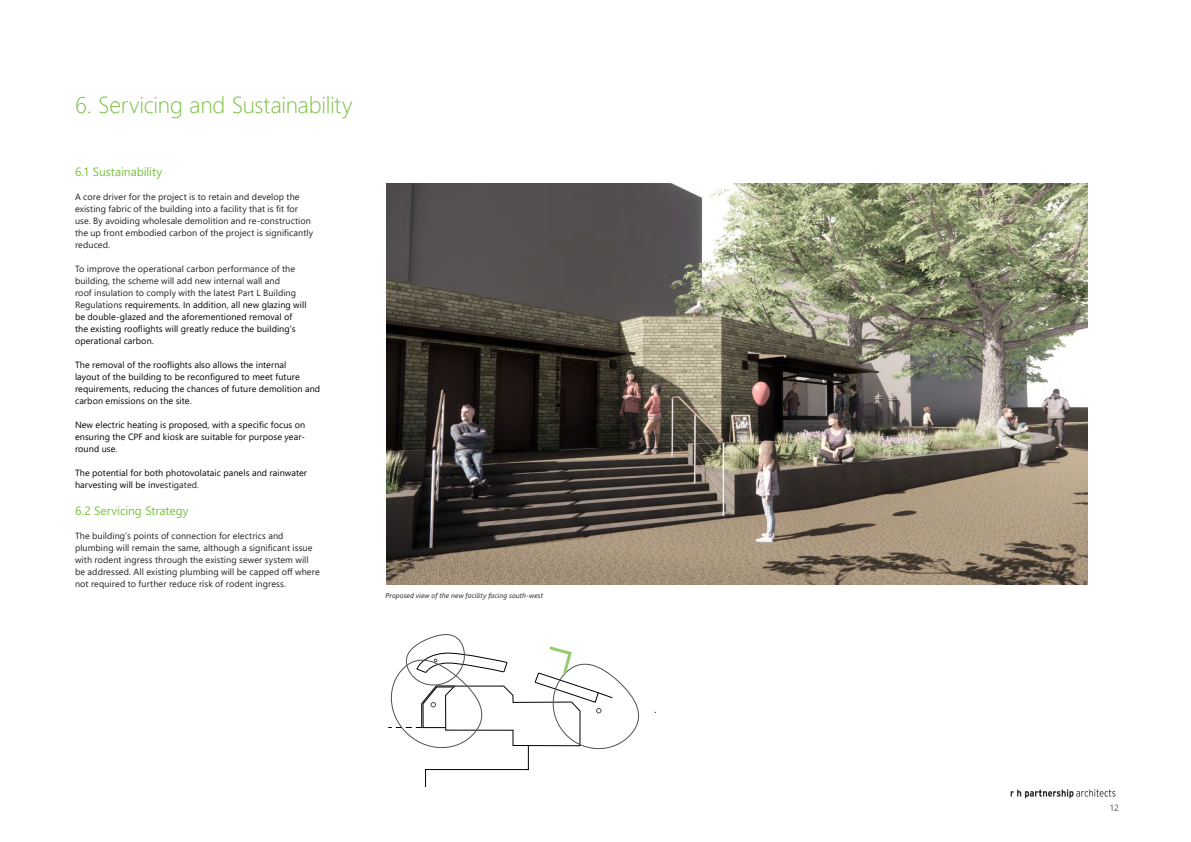
<style>
.page{position:relative;width:1191px;height:842px;background:#fff}
.page>*{position:absolute;margin:0;border:0;box-sizing:border-box;transform-origin:0 0}
.A_Heading{font:300 23px "Segoe UI";letter-spacing:-.01em;color:#7bc142}
.C_Heading{font:12px "Segoe UI";letter-spacing:-.005em;color:#7bc142}
.C_Heading-2{font:9px/12px "Segoe UI";letter-spacing:.01em;color:#000}
.C_Heading-3{font:9px/12px "Segoe UI";letter-spacing:.01em;color:#231f20}
.t1{font:9px "Segoe UI";color:#57585a}
.t2{font:italic 7px "Segoe UI";letter-spacing:.015em;color:#231f20}
.s1{color:#231f20}
</style>
<div class="page">
<img style="left:1010px;top:789px;width:106px;height:9px">
<img style="left:386px;top:183px;width:701px;height:402px">
<svg style="left:388px;top:634px;width:251px;height:152px"></svg>
<p class="A_Heading" style="left:75px;top:83px;width:279px">6. Servicing and Sustainability</p>
<p class="C_Heading" style="left:75px;top:160px;width:89px">6.1 Sustainability</p>
<p class="C_Heading-3" style="left:75px;top:190px;width:240px">A core driver for the project is to retain and develop the existing fabric of the building into a facility that is fit for use. By avoiding wholesale demolition and re-construction the up front embodied carbon of the project is significantly reduced.</p>
<p class="C_Heading-2" style="left:75px;top:262px;width:233px"><span class="s1">To improve the operational carbon performance of the building, the scheme will add new internal wall and<br>roof insulation to comply with the latest Part L Building Regulations</span> requirements. In addition, all new glazing will be double-glazed and the aforementioned removal of the existing rooflights will greatly reduce the building’s operational carbon.</p>
<p class="C_Heading-2" style="left:75px;top:358px;width:247px">The removal of the rooflights also allows the internal<br>layout of the building to be reconfigured to meet future requirements, reducing the chances of future demolition and carbon emissions on the site.</p>
<p class="C_Heading-2" style="left:75px;top:418px;width:232px;text-align:justify">New electric heating is proposed, with a specific focus on ensuring the CPF and kiosk are suitable for purpose year&shy;round use.</p>
<p class="C_Heading-2" style="left:75px;top:466px;width:234px">The potential for both photovolataic panels and rainwater harvesting will be inv<span class="s1">estigated.</span></p>
<p class="C_Heading" style="left:75px;top:499px;width:115px">6.2 Servicing Strategy</p>
<p class="C_Heading-3" style="left:75px;top:529px;width:246px">The building’s points of connection for electrics and plumbing will remain the same, although a significant issue with rodent ingress through the existing sewer system will be addressed. All existing plumbing will be capped off where not required to further reduce risk of rodent ingress.</p>
<p class="t2" style="left:385px;top:588px;width:159px">Proposed view of the new facility facing south-west</p>
<p class="t1" style="left:1109px;top:799px;width:11px">12</p>
</div>
